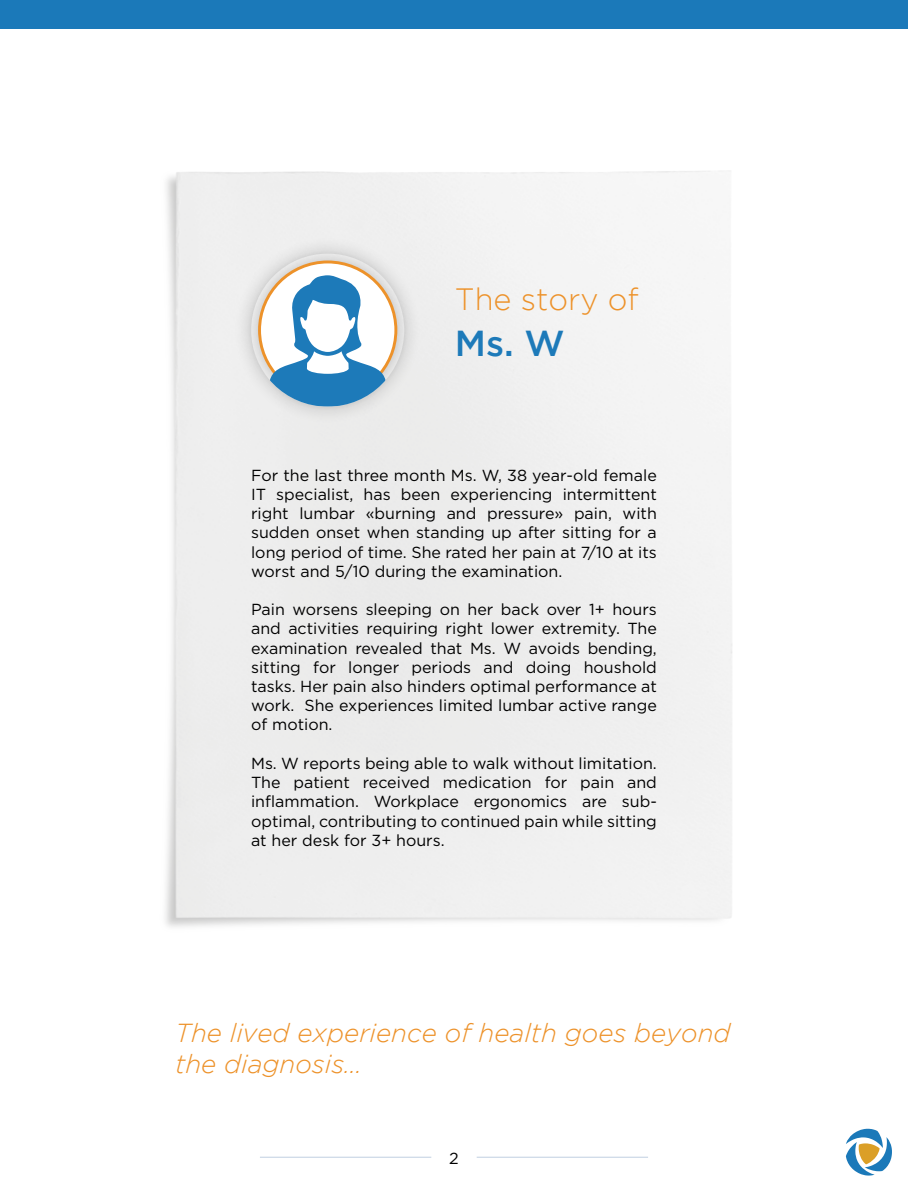
<style>
.page{position:relative;width:908px;height:1191px;background:#fff}
.page>*{position:absolute;margin:0;border:0;box-sizing:border-box;transform-origin:0 0}
.t1{font:500 36px "Gotham";color:#1d7ab9}
.t2{font:300 30.8px "Gotham";color:#ed922a}
.t3{font:italic 300 26px/31.2px "Gotham";color:#ed922a}
.t4{font:16px/19.2px "Gotham";color:#000;text-align:justify}
</style>
<div class="page">
<div style="left:232px;top:235px;width:190px;height:190px;background:#000;opacity:.2"></div>
<svg style="left:251px;top:253px;width:153px;height:153px"></svg>
<svg style="left:267px;top:275px;width:121px;height:131px"></svg>
<div style="left:0;top:0;width:907px;height:29px;background:#1b79b9"></div>
<hr style="left:476px;top:1156px;width:171px;height:1px;background:#275b9b">
<hr style="left:260px;top:1156px;width:171px;height:1px;background:#275b9b">
<svg style="left:845px;top:1128px;width:46px;height:47px"></svg>
<h2 class="t2" style="left:454px;top:282px;width:185px">The story of</h2>
<h1 class="t1" style="left:454px;top:323px;width:111px">Ms. W</h1>
<p class="t4" style="left:251px;top:465px;width:407px">For the last three month Ms. W, 38 year-old female IT specialist, has been experiencing intermittent right lumbar «burning and pressure» pain, with sudden onset when standing up after sitting for a long period of time. She rated her pain at 7/10 at its worst and 5/10 during the examination.</p>
<p class="t4" style="left:251px;top:599px;width:407px">Pain worsens sleeping on her back over 1+ hours and activities requiring right lower extremity. The examination revealed that Ms. W avoids bending, sitting for longer periods and doing houshold tasks. Her pain also hinders optimal performance at work. She experiences limited lumbar active range of motion.</p>
<p class="t4" style="left:251px;top:753px;width:407px">Ms. W reports being able to walk without limitation.<br>The patient received medication for pain and inflammation. Workplace ergonomics are sub&shy;optimal, contributing to continued pain while sitting at her desk for 3+ hours.</p>
<h3 class="t3" style="left:175px;top:1017px;width:557px">The lived experience of health goes beyond the diagnosis…</h3>
<p class="t4" style="left:449px;top:1148px;width:11px">2</p>
</div>
